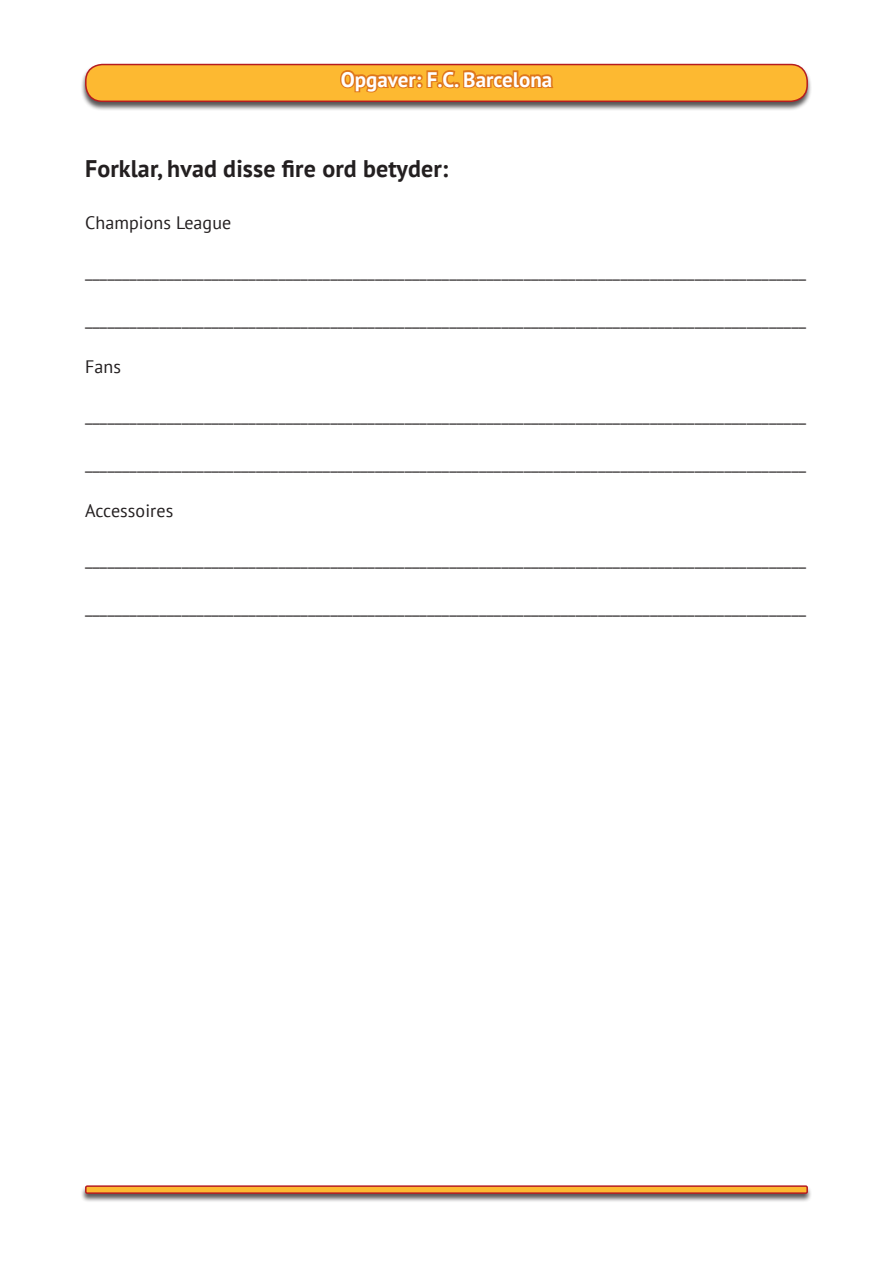
<style>
.page{position:relative;width:893px;height:1263px;background:#fff}
.page>*{position:absolute;margin:0;border:0;box-sizing:border-box;transform-origin:0 0}
.Mellemrubrik{font:700 24px "PT Sans";letter-spacing:.005em;color:#231f20}
.t1{font:700 21px "PT Sans";color:#fff}
.Brødtekst{font:18px "PT Sans";letter-spacing:.005em;color:#231f20}
</style>
<div class="page">
<div style="left:80px;top:63px;width:733px;height:48px;background:#231f20;opacity:.75"></div>
<div style="left:86px;top:65px;width:721px;height:36px;background:#fdb931;border-radius:16px"></div>
<div style="left:85px;top:64px;width:723px;height:38px;border:2px solid #b61c20;border-radius:16px"></div>
<div style="left:80px;top:1185px;width:733px;height:18px;background:#231f20;opacity:.75"></div>
<div style="left:86px;top:1186px;width:721px;height:7px;background:#fdb931;border-radius:2px"></div>
<div style="left:85px;top:1185px;width:723px;height:9px;border:2px solid #b61c20;border-radius:2px"></div>
<svg style="left:340px;top:70px;width:214px;height:23px"></svg>
<p class="t1" style="left:341px;top:65px;width:213px">Opgaver: F.C. Barcelona</p>
<p class="Mellemrubrik" style="left:85px;top:152px;width:365px">Forklar, hvad disse fire ord betyder:</p>
<p class="Brødtekst" style="left:85px;top:211px;width:148px">Champions League</p>
<p class="Brødtekst" style="left:85px;top:259px;width:723px">_________________________________________________________________________________________________</p>
<p class="Brødtekst" style="left:85px;top:307px;width:723px">_________________________________________________________________________________________________</p>
<p class="Brødtekst" style="left:85px;top:355px;width:37px">Fans</p>
<p class="Brødtekst" style="left:85px;top:403px;width:723px">_________________________________________________________________________________________________</p>
<p class="Brødtekst" style="left:85px;top:451px;width:723px">_________________________________________________________________________________________________</p>
<p class="Brødtekst" style="left:85px;top:499px;width:90px">Accessoires</p>
<p class="Brødtekst" style="left:85px;top:547px;width:723px">_________________________________________________________________________________________________</p>
<p class="Brødtekst" style="left:85px;top:595px;width:723px">_________________________________________________________________________________________________</p>
</div>
